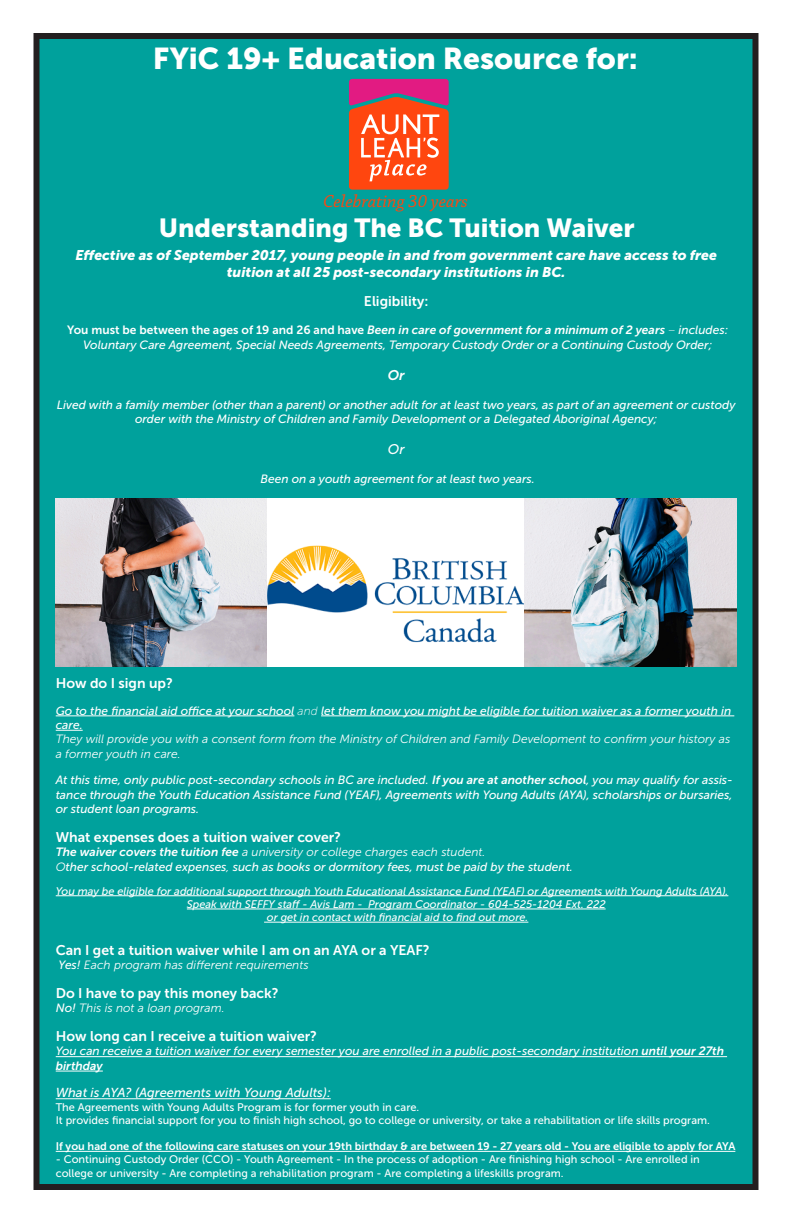
<style>
.page{position:relative;width:792px;height:1224px;background:#fff}
.page>*{position:absolute;margin:0;border:0;box-sizing:border-box;transform-origin:0 0}
.t1{font:30px "Museo Sans 900";color:#fff}
.t2{font:26px "Museo Sans 900";color:#fff}
.t3{font:italic 18.4px "Chaparral Pro";color:#ff460f}
.t4{font:14px "Museo Sans 700";color:#fff}
.t5{font:italic 14px "Museo Sans 900";color:#fff}
.t6{font:italic 14px "Museo Sans 700";color:#fff}
.t7{font:italic 14px "Museo Sans 500";color:#fff}
.t8{font:italic 13px "Museo Sans 500";color:#fff}
.t9{font:italic 12px/14.4px "Museo Sans 500";color:#fff}
.t10{font:italic 12px/14.4px "Museo Sans 300";color:#fff}
.t11{font:italic 12px "Museo Sans 700";color:#fff}
.t12{font:11px "Museo Sans 500";color:#fff}
.t13{font:italic 11px "Museo Sans 500";color:#fff}
.t14{font:11px "Museo Sans 700";color:#fff}
.s1{font-style:normal}
.s2{font-family:"Museo Sans 100";font-style:normal}
.s3{font-family:"Museo Sans 500"}
.s4{font-family:"Museo Sans 100"}
.s5{font-family:"Museo Sans 700"}
.s6{font-family:"Museo Sans 300"}
</style>
<div class="page">
<div style="left:36px;top:36px;width:720px;height:1151px;background:#00a19c"></div>
<div style="left:34px;top:33px;width:724px;height:1157px;border:6px solid #231f20"></div>
<hr style="left:56px;top:716px;width:238px;height:1px;background:#fff">
<hr style="left:321px;top:716px;width:413px;height:1px;background:#fff">
<svg style="left:56px;top:730px;width:27px;height:1px"></svg>
<hr style="left:56px;top:895px;width:672px;height:1px;background:#fff">
<hr style="left:187px;top:909px;width:419px;height:1px;background:#fff">
<hr style="left:264px;top:922px;width:264px;height:1px;background:#fff">
<hr style="left:56px;top:1056px;width:671px;height:1px;background:#fff">
<hr style="left:56px;top:1071px;width:47px;height:1px;background:#fff">
<hr style="left:56px;top:1098px;width:275px;height:1px;background:#fff">
<hr style="left:56px;top:1151px;width:679px;height:1px;background:#fff">
<img style="left:56px;top:498px;width:681px;height:169px">
<svg style="left:268px;top:498px;width:256px;height:169px;background:#e7ebea"></svg>
<svg style="left:349px;top:79px;width:100px;height:111px;background:#ef5846"></svg>
<p class="t1" style="left:153px;top:41px;width:486px">FYiC 19+ Education Resource for:</p>
<p class="t3" style="left:323px;top:191px;width:146px">Celebrating 30 years</p>
<p class="t2" style="left:159px;top:214px;width:477px">Understanding The BC Tuition Waiver</p>
<p class="t5" style="left:75px;top:247px;width:643px">Effective as of September 2017, young people in and from government care have access to free</p>
<p class="t5" style="left:227px;top:264px;width:340px">tuition at all 25 post-secondary institutions in BC.</p>
<p class="t4" style="left:364px;top:293px;width:66px">Eligibility:</p>
<p class="t11" style="left:67px;top:323px;width:662px"><span class="s1">You must be between the ages of 19 and 26 and have</span> Been in care of government for a minimum of 2 years <span class="s2">–</span> <span class="s3">includes:</span></p>
<p class="t9" style="left:83px;top:337px;width:631px">Voluntary Care Agreement, Special Needs Agreements, Temporary Custody Order or a Continuing Custody Order;</p>
<p class="t6" style="left:388px;top:367px;width:18px">Or</p>
<p class="t9" style="left:57px;top:397px;width:680px;text-align:center">Lived with a family member (other than a parent) or another adult for at least two years, as part of an agreement or custody order with the Ministry of Children and Family Development or a Delegated Aboriginal Agency;</p>
<p class="t7" style="left:388px;top:442px;width:18px">Or</p>
<p class="t9" style="left:261px;top:472px;width:276px">Been on a youth agreement for at least two years.</p>
<p class="t4" style="left:56px;top:676px;width:119px">How do I sign up?</p>
<p class="t9" style="left:56px;top:703px;width:677px">Go to the financial aid office at your school <span class="s4">and</span> let them know you might be eligible for tuition waiver as a former youth in care.</p>
<p class="t10" style="left:56px;top:732px;width:676px">They will provide you with a consent form from the Ministry of Children and Family Development to confirm your history as a former youth in care.</p>
<p class="t9" style="left:56px;top:773px;width:679px;text-align:justify">At this time, only public post-secondary schools in BC are included. <span class="s5">If you are at another school</span>, you may qualify for assis&shy;tance through the Youth Education Assistance Fund (YEAF), Agreements with Young Adults (AYA), scholarships or bursaries, or student loan programs.</p>
<p class="t4" style="left:56px;top:829px;width:287px">What expenses does a tuition waiver cover?</p>
<p class="t10" style="left:56px;top:845px;width:431px"><span class="s5">The waiver covers the tuition fee</span> a university or college charges each student.</p>
<p class="t9" style="left:56px;top:859px;width:519px"><span class="s6">O</span>ther school-related expenses<span class="s6">,</span> such as books or dormitory fees, must be paid by the student.</p>
<p class="t13" style="left:56px;top:885px;width:674px">You may be eligible for additional support through Youth Educational Assistance Fund (YEAF) or Agreements with Young Adults (AYA).</p>
<p class="t13" style="left:187px;top:898px;width:420px">Speak with SEFFY staff - Avis Lam - Program Coordinator - 604-525-1204 Ext. 222</p>
<p class="t13" style="left:267px;top:911px;width:263px">or get in contact with financial aid to find out more.</p>
<p class="t4" style="left:56px;top:942px;width:376px">Can I get a tuition waiver while I am on an AYA or a YEAF?</p>
<p class="t10" style="left:59px;top:958px;width:252px"><span class="s3">Yes!</span> Each program has different requirements</p>
<p class="t4" style="left:56px;top:985px;width:224px">Do I have to pay this money back?</p>
<p class="t10" style="left:56px;top:1001px;width:170px"><span class="s3">No!</span> This is not a loan program.</p>
<p class="t4" style="left:56px;top:1028px;width:263px">How long can I receive a tuition waiver?</p>
<p class="t9" style="left:56px;top:1044px;width:670px">You can receive a tuition waiver for every semester you are enrolled in a public post-secondary institution <span class="s5">until your 27th birthday</span></p>
<p class="t8" style="left:56px;top:1086px;width:277px">What is AYA? (Agreements with Young Adults):</p>
<p class="t12" style="left:56px;top:1101px;width:365px">The Agreements with Young Adults Program is for former youth in care.</p>
<p class="t12" style="left:56px;top:1114px;width:656px">It provides financial support for you to finish high school, go to college or university, or take a rehabilitation or life skills program.</p>
<p class="t14" style="left:56px;top:1140px;width:681px">If you had one of the following care statuses on your 19th birthday &amp; are between 19 - 27 years old - You are eligible to apply for AYA</p>
<p class="t12" style="left:56px;top:1154px;width:646px">- Continuing Custody Order (CCO) - Youth Agreement - In the process of adoption - Are finishing high school - Are enrolled in</p>
<p class="t12" style="left:56px;top:1167px;width:510px">college or university - Are completing a rehabilitation program - Are completing a lifeskills program.</p>
</div>
